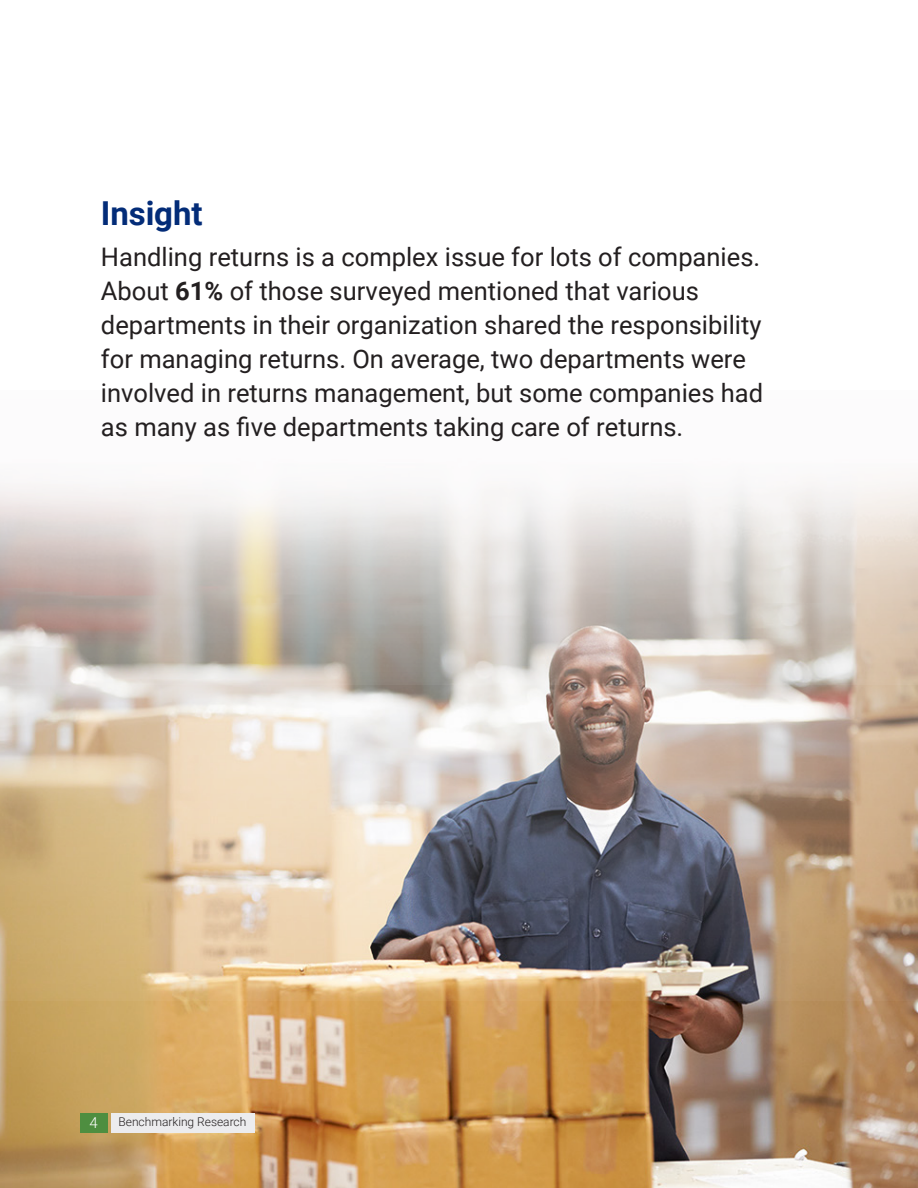
<style>
.page{position:relative;width:918px;height:1188px;background:#fff}
.page>*{position:absolute;margin:0;border:0;box-sizing:border-box;transform-origin:0 0}
.Headline_1{font:700 33px "Roboto";letter-spacing:-.005em;color:#032c78}
.Bullet_text{font:25.5px/34px "Roboto";color:#231f20}
.t1{font:300 15px "Roboto";color:#fff}
.t2{font:300 12px "Roboto";color:#231f20}
.s1{font-weight:700}
</style>
<div class="page">
<img style="left:0;top:1001px;width:918px;height:187px">
<img style="left:0;top:481px;width:918px;height:520px">
<div style="left:80px;top:1113px;width:28px;height:20px;background:#4e8e40"></div>
<div style="left:112px;top:1113px;width:143px;height:20px;background:#ececee"></div>
<p class="Headline_1" style="left:101px;top:191px;width:103px">Insight</p>
<p class="Bullet_text" style="left:101px;top:239px;width:664px">Handling returns is a complex issue for lots of companies.<br>About <span class="s1">61%</span> of those surveyed mentioned that various departments in their organization shared the responsibility for managing returns. On average, two departments were involved in returns management, but some companies had as many as five departments taking care of returns.</p>
<p class="t1" style="left:90px;top:1112px;width:10px">4</p>
<p class="t2" style="left:118px;top:1114px;width:129px">Benchmarking Research</p>
</div>
